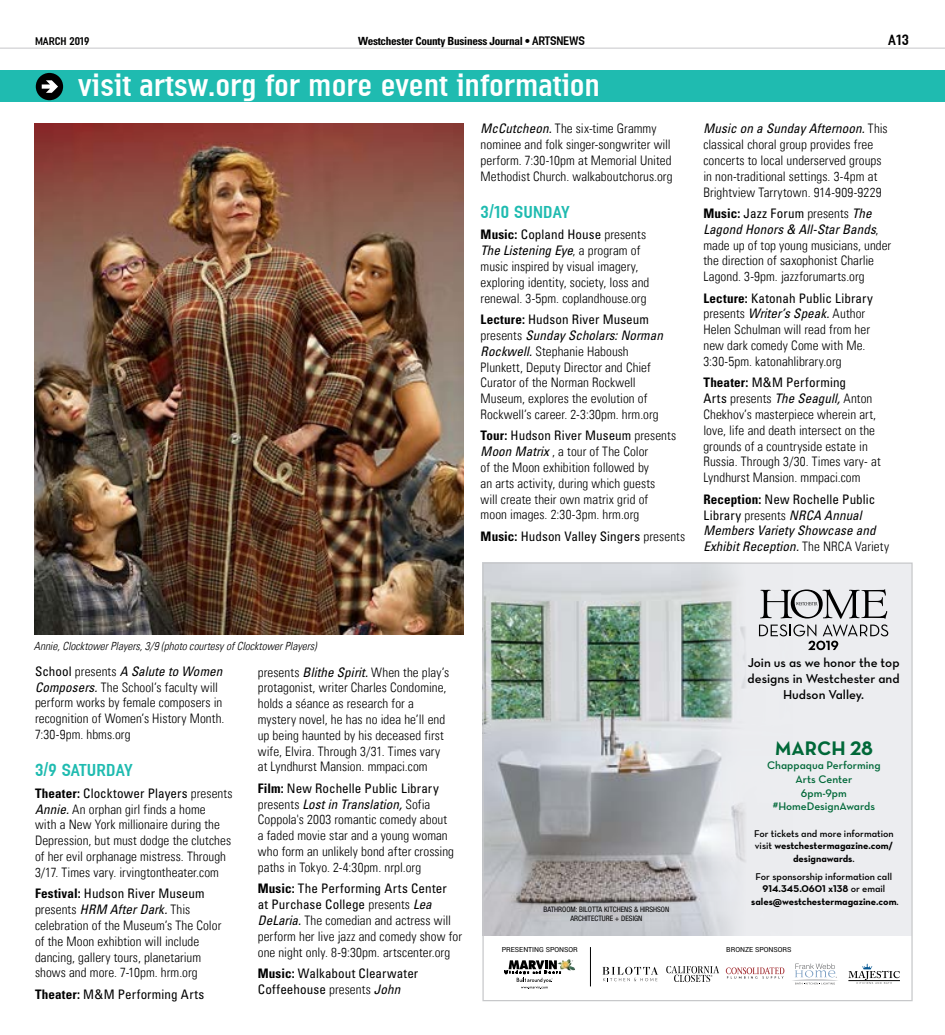
<style>
.page{position:relative;width:945px;height:1035px;background:#fff}
.page>*{position:absolute;margin:0;border:0;box-sizing:border-box;transform-origin:0 0}
.t1{font:30px "Ordinar Com";letter-spacing:.01em;color:#fff}
.t2{font:20px "Neutra Text Bold Alt";color:#006838}
.t3{font:17.5px "Ordinar Com";color:#1fbbb0}
.t4{font:15px "Ordinar Com";color:#000}
.t5{font:13.12px/15.9px "Univers Com 47 Light Cond";letter-spacing:.005em;color:#000}
.t6{font:condensed 13.12px/15.9px "Univers LT Pro";letter-spacing:.005em;color:#000}
.t7{font:italic condensed 13.12px/15.9px "Univers LT Pro";letter-spacing:.005em;color:#000}
.t8{font:13.12px/16.2px "Neutra Text Demi Alt";color:#000;text-align:center}
.t9{font:11.25px "Univers Com 47 Light Cond Obl";color:#000}
.t10{font:11.25px/13.8px "Neutra Text Demi Alt";color:#006838;text-align:center}
.t11{font:700 condensed 11.25px "Univers LT Pro";letter-spacing:-.025em;color:#000}
.t12{font:11.25px "Ordinar Com";letter-spacing:-.015em;color:#000}
.t13{font:10px/12.5px "Neutra Text Bold Alt";color:#000;text-align:center}
.t14{font:10px "Neutra Text Demi Alt";color:#000}
.t15{font:condensed 7.5px/9px "Helvetica Neue";color:#000;text-align:center}
.t16{font:7px "Roboto";color:#000}
.s1{font-family:"Ordinar Com";font-weight:400;font-stretch:normal;font-size:12.5px}
.s2{font-family:"Univers LT Pro";font-style:italic;font-stretch:condensed}
.s3{font-family:"Univers LT Pro";font-weight:700;font-stretch:condensed}
.s4{font-family:"Univers LT Pro";font-stretch:condensed}
.s5{font-weight:700;font-style:normal}
.s6{font-style:normal}
.s7{font-family:"Univers Com 47 Light Cond";font-style:normal;font-stretch:normal}
.s8{font-weight:700}
.s9{font-family:"Univers Com 47 Light Cond";font-stretch:normal}
.s10{font-style:italic}
.s11{font-family:"Neutra Text Demi Alt"}
</style>
<div class="page">
<hr style="left:0;top:48px;width:945px;height:1px;background:#a7a9ac">
<div style="left:0;top:70px;width:945px;height:32px;background:#1fbbb0"></div>
<div style="left:36px;top:73px;width:27px;height:27px;background:#000;border-radius:50%"></div>
<svg style="left:42px;top:80px;width:16px;height:13px"></svg>
<img style="left:34px;top:124px;width:429px;height:511px">
<div style="left:483px;top:563px;width:429px;height:373px;background:#ecedf0"></div>
<img style="left:482px;top:562px;width:310px;height:374px">
<svg style="left:759px;top:589px;width:129px;height:61px"></svg>
<svg style="left:666px;top:966px;width:53px;height:16px"></svg>
<svg style="left:726px;top:967px;width:58px;height:12px"></svg>
<svg style="left:849px;top:964px;width:51px;height:20px"></svg>
<hr style="left:848px;top:980px;width:52px;height:1px;background:#000">
<svg style="left:792px;top:964px;width:46px;height:20px"></svg>
<svg style="left:603px;top:967px;width:55px;height:14px"></svg>
<img style="left:561px;top:959px;width:14px;height:11px">
<svg style="left:504px;top:960px;width:57px;height:29px"></svg>
<hr style="left:590px;top:947px;width:1px;height:39px;background:#000">
<p class="t12" style="left:35px;top:34px;width:56px">MARCH 2019</p>
<p class="t11" style="left:358px;top:34px;width:228px">Westchester County Business Journal • <span class="s1">ARTSNEWS</span></p>
<p class="t4" style="left:888px;top:30px;width:23px">A13</p>
<h1 class="t1" style="left:78px;top:65px;width:523px">visit artsw.org for more event information</h1>
<p class="t5" style="left:481px;top:121px;width:193px"><span class="s2">McCutcheon.</span> The six-time Grammy nominee and folk singer-songwriter will perform. 7:30-10pm at Memorial United Methodist Church. walkaboutchorus.org</p>
<h3 class="t3" style="left:481px;top:200px;width:91px">3/10 SUNDAY</h3>
<p class="t5" style="left:481px;top:227px;width:167px"><span class="s3">Music:</span> <span class="s4">Copland House</span> presents<br><span class="s2">The Listening Eye</span>, a program of</p>
<p class="t5" style="left:481px;top:258px;width:170px">music inspired by visual imagery, exploring identity, society, loss and renewal. 3-5pm. coplandhouse.org</p>
<p class="t7" style="left:481px;top:311px;width:184px"><span class="s5">Lecture:</span> <span class="s6">Hudson River Museum </span><span class="s7">presents</span> Sunday Scholars: Norman</p>
<p class="t5" style="left:481px;top:343px;width:180px"><span class="s2">Rockwell.</span> Stephanie Haboush Plunkett, Deputy Director and Chief Curator of the Norman Rockwell Museum, explores the evolution of Rockwell’s career. 2-3:30pm. hrm.org</p>
<p class="t6" style="left:481px;top:428px;width:197px"><span class="s8">Tour:</span> Hudson River Museum <span class="s9">presents</span></p>
<p class="t5" style="left:481px;top:444px;width:176px"><span class="s2">Moon Matrix</span> , a tour of The Color of the Moon exhibition followed by an arts activity, during which guests will create their own matrix grid of moon images. 2:30-3pm. hrm.org</p>
<p class="t6" style="left:481px;top:528px;width:206px"><span class="s8">Music:</span> Hudson Valley Singers <span class="s9">presents</span></p>
<p class="t7" style="left:703px;top:121px;width:186px">Music on a Sunday Afternoon. <span class="s7">This</span></p>
<p class="t5" style="left:703px;top:137px;width:180px">classical choral group provides free concerts to local underserved groups in non-traditional settings. 3-4pm at Brightview Tarrytown. 914-909-9229</p>
<p class="t7" style="left:703px;top:205px;width:176px"><span class="s5">Music:</span> <span class="s6">Jazz Forum</span> <span class="s7">presents</span> The<br>Lagond Honors &amp; All-Star Bands<span class="s7">,</span></p>
<p class="t5" style="left:703px;top:237px;width:189px">made up of top young musicians, under the direction of saxophonist Charlie<br>Lagond. 3-9pm. jazzforumarts.org</p>
<p class="t6" style="left:703px;top:290px;width:171px"><span class="s8">Lecture:</span> Katonah Public Library</p>
<p class="t5" style="left:703px;top:306px;width:168px">presents <span class="s2">Writer’s Speak.</span> Author<br>Helen Schulman will read from her new dark comedy Come with Me.<br>3:30-5pm. katonahlibrary.org</p>
<p class="t6" style="left:703px;top:375px;width:144px"><span class="s8">Theater:</span> M&amp;M Performing</p>
<p class="t5" style="left:703px;top:391px;width:179px"><span class="s4">Arts</span> presents <span class="s2">The Seagull,</span> Anton Chekhov’s masterpiece wherein art, love, life and death intersect on the grounds of a countryside estate in Russia. Through 3/30. Times vary- at Lyndhurst Mansion. mmpaci.com</p>
<p class="t7" style="left:703px;top:491px;width:187px"><span class="s5">Reception:</span> <span class="s6">New Rochelle Public<br>Library</span> <span class="s7">presents</span> NRCA Annual<br>Members Variety Showcase and<br>Exhibit Reception. <span class="s7">The NRCA Variety</span></p>
<p class="t9" style="left:34px;top:640px;width:285px">Annie, Clocktower Players, 3/9 (photo courtesy of Clocktower Players)</p>
<p class="t7" style="left:35px;top:663px;width:189px"><span class="s6">School</span> <span class="s7">presents</span> A Salute to Women</p>
<p class="t5" style="left:35px;top:679px;width:191px"><span class="s2">Composers.</span> The School’s faculty will perform works by female composers in recognition of Women’s History Month.<br>7:30-9pm. hbms.org</p>
<h3 class="t3" style="left:35px;top:758px;width:99px">3/9 SATURDAY</h3>
<p class="t6" style="left:35px;top:785px;width:199px"><span class="s8">Theater:</span> Clocktower Players <span class="s9">presents</span></p>
<p class="t5" style="left:35px;top:801px;width:198px"><span class="s2">Annie.</span> An orphan girl finds a home<br>with a New York millionaire during the Depression, but must dodge the clutches of her evil orphanage mistress. Through 3/17. Times vary. irvingtontheater.com</p>
<p class="t6" style="left:35px;top:885px;width:171px"><span class="s8">Festival:</span> Hudson River Museum <span class="s9">presents</span> <span class="s10">HRM After Dark.</span> <span class="s9">This</span></p>
<p class="t5" style="left:35px;top:917px;width:188px">celebration of the Museum’s The Color of the Moon exhibtion will include dancing, gallery tours, planetarium shows and more. 7-10pm. hrm.org</p>
<p class="t6" style="left:35px;top:986px;width:171px"><span class="s8">Theater:</span> M&amp;M Performing Arts</p>
<p class="t5" style="left:258px;top:664px;width:193px">presents <span class="s2">Blithe Spirit.</span> When the play’s protagonist, writer Charles Condomine, holds a séance as research for a mystery novel, he has no idea he’ll end up being haunted by his deceased first wife, Elvira. Through 3/31. Times vary at Lyndhurst Mansion. mmpaci.com</p>
<p class="t6" style="left:258px;top:780px;width:183px"><span class="s8">Film:</span> New Rochelle Public Library <span class="s9">presents</span> <span class="s10">Lost in Translation,</span> <span class="s9">Sofia</span></p>
<p class="t5" style="left:258px;top:812px;width:198px">Coppola's 2003 romantic comedy about a faded movie star and a young woman who form an unlikely bond after crossing paths in Tokyo. 2-4:30pm. nrpl.org</p>
<p class="t6" style="left:258px;top:881px;width:191px"><span class="s8">Music:</span> The Performing Arts Center at Purchase College <span class="s9">presents</span> <span class="s10">Lea</span></p>
<p class="t5" style="left:258px;top:912px;width:206px"><span class="s2">DeLaria.</span> The comedian and actress will perform her live jazz and comedy show for one night only. 8-9:30pm. artscenter.org</p>
<p class="t6" style="left:258px;top:965px;width:162px"><span class="s8">Music:</span> Walkabout Clearwater<br>Coffeehouse <span class="s9">presents</span> <span class="s10">John</span></p>
<p class="t8" style="left:748px;top:654px;width:154px">Join us as we honor the top designs in Westchester and<br>Hudson Valley.</p>
<h2 class="t2" style="left:775px;top:736px;width:100px">MARCH 28</h2>
<p class="t10" style="left:767px;top:758px;width:115px">Chappaqua Performing<br>Arts Center<br>6pm-9pm #HomeDesignAwards</p>
<p class="t14" style="left:754px;top:827px;width:141px">For tickets and more information</p>
<p class="t13" style="left:755px;top:839px;width:140px"><span class="s11">visit</span> westchestermagazine.com/ designawards<span class="s11">.</span></p>
<p class="t14" style="left:756px;top:870px;width:138px">For sponsorship information call</p>
<p class="t13" style="left:751px;top:882px;width:149px">914.345.0601 x138 <span class="s11">or email </span>sales@westchestermagazine.com<span class="s11">.</span></p>
<p class="t15" style="left:544px;top:905px;width:127px">BATHROOM: BILOTTA KITCHENS &amp; HIRSHSON<br>ARCHITECTURE + DESIGN</p>
<p class="t16" style="left:502px;top:945px;width:78px">PRESENTING SPONSOR</p>
<p class="t16" style="left:726px;top:945px;width:67px">BRONZE SPONSORS</p>
</div>
